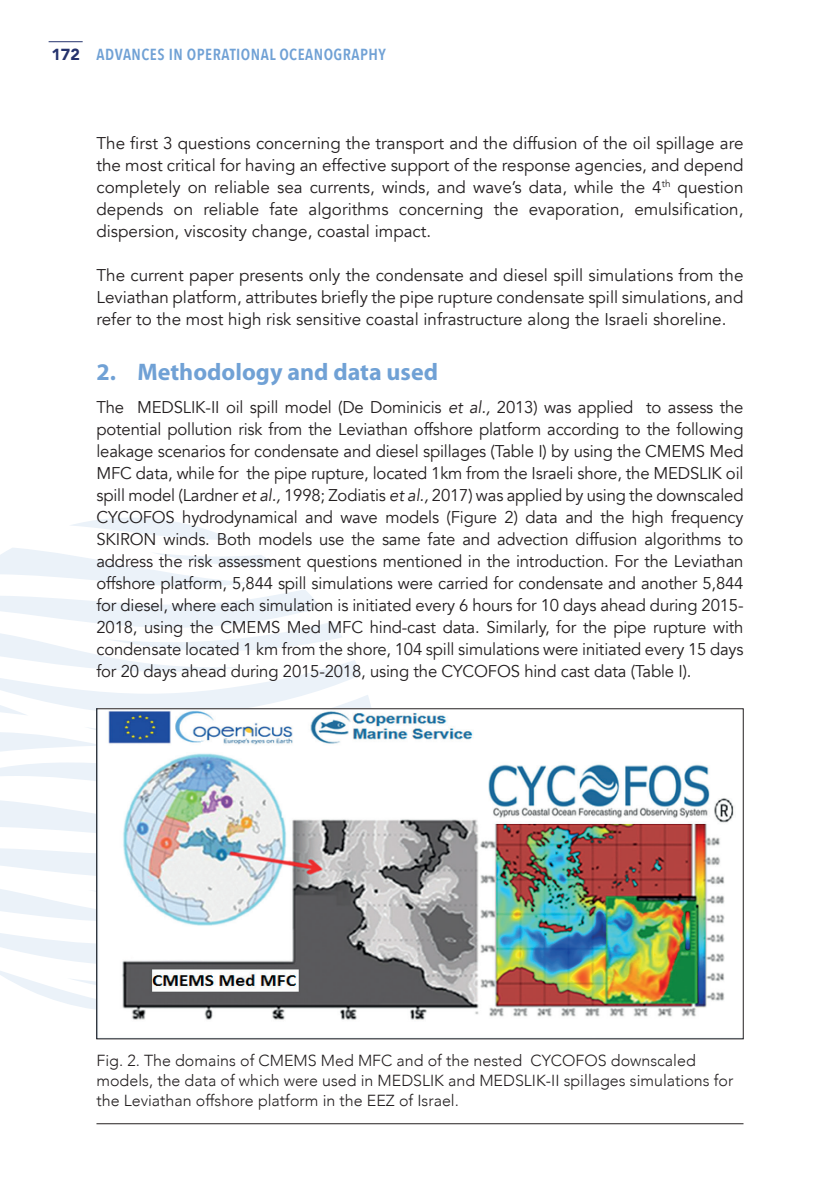
<style>
.page{position:relative;width:840px;height:1191px;background:#fff}
.page>*{position:absolute;margin:0;border:0;box-sizing:border-box;transform-origin:0 0}
.t1{font:700 24px "Myriad Pro";color:#70a1d5}
.t2{font:17px/22px "Avenir";color:#231f20;text-align:justify}
.t3{font:300 16px/20px "Avenir";color:#231f20}
.t4{font:600 16px "Avenir Next Condensed";letter-spacing:.03em;color:#70a1d5}
.s1{font-family:"Avenir";font-weight:900;color:#24326d}
.s2{font-style:italic}
</style>
<div class="page">
<hr style="left:49px;top:41px;width:34px;height:1px;background:#24326d">
<svg style="left:0;top:848px;width:96px;height:162px"></svg>
<svg style="left:0;top:518px;width:371px;height:315px"></svg>
<hr style="left:96px;top:1123px;width:647px;height:1px;background:#231f20">
<img style="left:98px;top:710px;width:636px;height:310px">
<p class="t4" style="left:51px;top:41px;width:336px"><span class="s1">172</span> ADVANCES IN OPERATIONAL OCEANOGRAPHY</p>
<p class="t2" style="left:96px;top:132px;width:648px">The first 3 questions concerning the transport and the diffusion of the oil spillage are the most critical for having an effective support of the response agencies, and depend completely on reliable sea currents, winds, and wave’s data, while the 4<sup>th</sup> question depends on reliable fate algorithms concerning the evaporation, emulsification, dispersion, viscosity change, coastal impact.</p>
<p class="t2" style="left:96px;top:264px;width:648px">The current paper presents only the condensate and diesel spill simulations from the Leviathan platform, attributes briefly the pipe rupture condensate spill simulations, and refer to the most high risk sensitive coastal infrastructure along the Israeli shoreline.</p>
<h1 class="t1" style="left:96px;top:356px;width:343px">2. Methodology and data used</h1>
<p class="t2" style="left:96px;top:396px;width:648px">The MEDSLIK-II oil spill model (De Dominicis <span class="s2">et al.,</span> 2013) was applied to assess the potential pollution risk from the Leviathan offshore platform according to the following leakage scenarios for condensate and diesel spillages (Table I) by using the CMEMS Med MFC data, while for the pipe rupture, located 1km from the Israeli shore, the MEDSLIK oil spill model (Lardner <span class="s2">et al.,</span> 1998; Zodiatis <span class="s2">et al.,</span> 2017) was applied by using the downscaled CYCOFOS hydrodynamical and wave models (Figure 2) data and the high frequency SKIRON winds. Both models use the same fate and advection diffusion algorithms to address the risk assessment questions mentioned in the introduction. For the Leviathan offshore platform, 5,844 spill simulations were carried for condensate and another 5,844 for diesel, where each simulation is initiated every 6 hours for 10 days ahead during 2015- 2018, using the CMEMS Med MFC hind-cast data. Similarly, for the pipe rupture with condensate located 1 km from the shore, 104 spill simulations were initiated every 15 days for 20 days ahead during 2015-2018, using the CYCOFOS hind cast data (Table I).</p>
<p class="t3" style="left:96px;top:1051px;width:638px">Fig. 2. The domains of CMEMS Med MFC and of the nested CYCOFOS downscaled models, the data of which were used in MEDSLIK and MEDSLIK-II spillages simulations for the Leviathan offshore platform in the EEZ of Israel.</p>
</div>
